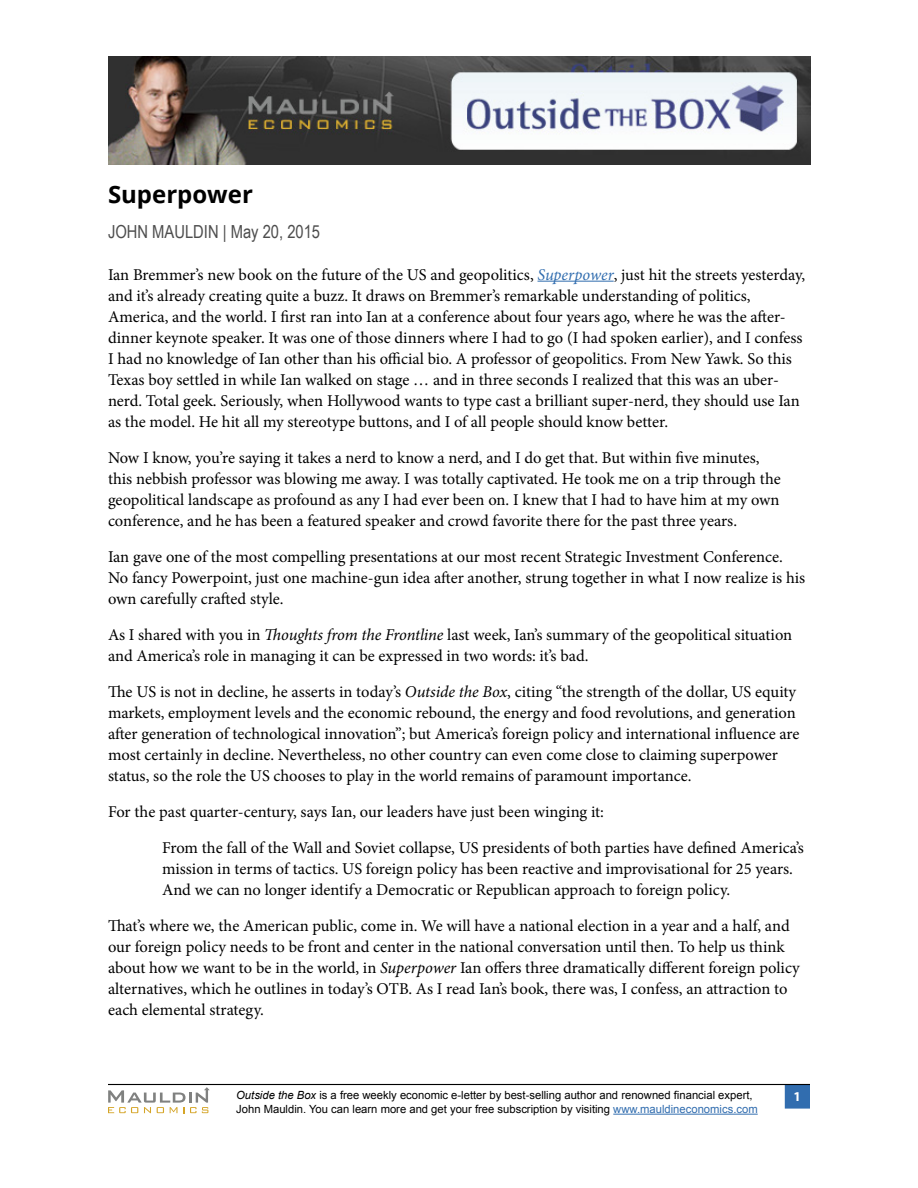
<style>
.page{position:relative;width:918px;height:1188px;background:#fff}
.page>*{position:absolute;margin:0;border:0;box-sizing:border-box;transform-origin:0 0}
.FirstHeading{font:700 24px "Open Sans";color:#000}
.Date-Issue{font:18px "Arial Narrow";color:#4d4d4d}
.Body-Text{font:16.5px/21px "Minion Pro";letter-spacing:-.005em;color:#000}
.Body-Text-Indent{font:16.5px/21px "Minion Pro";color:#000}
.Pagination{font:700 13.5px "Myriad Pro";color:#fff}
.t1{font:11.25px/13.5px "Arial";color:#000}
.s1{font-style:italic;color:#316daf}
.s2{font-style:italic}
.s3{color:#316daf}
</style>
<div class="page">
<hr style="left:613px;top:1114px;width:145px;height:1px;background:#316daf">
<div style="left:785px;top:1085px;width:25px;height:24px;background:#316daf"></div>
<hr style="left:108px;top:1084px;width:702px;height:1px;background:#000">
<svg style="left:108px;top:1087px;width:102px;height:26px"></svg>
<img style="left:108px;top:57px;width:702px;height:108px">
<hr style="left:538px;top:281px;width:76px;height:1px;background:#316daf">
<p class="FirstHeading" style="left:108px;top:177px;width:146px">Superpower</p>
<p class="Date-Issue" style="left:108px;top:218px;width:214px">JOHN MAULDIN | May 20, 2015</p>
<p class="Body-Text" style="left:108px;top:264px;width:699px">Ian Bremmer’s new book on the future of the US and geopolitics, <span class="s1">Superpower</span>, just hit the streets yesterday, and it’s already creating quite a buzz. It draws on Bremmer’s remarkable understanding of politics, America, and the world. I first ran into Ian at a conference about four years ago, where he was the after&shy;dinner keynote speaker. It was one of those dinners where I had to go (I had spoken earlier), and I confess I had no knowledge of Ian other than his official bio. A professor of geopolitics. From New Yawk. So this Texas boy settled in while Ian walked on stage … and in three seconds I realized that this was an uber&shy;nerd. Total geek. Seriously, when Hollywood wants to type cast a brilliant super-nerd, they should use Ian as the model. He hit all my stereotype buttons, and I of all people should know better.</p>
<p class="Body-Text" style="left:108px;top:447px;width:674px">Now I know, you’re saying it takes a nerd to know a nerd, and I do get that. But within five minutes, this nebbish professor was blowing me away. I was totally captivated. He took me on a trip through the geopolitical landscape as profound as any I had ever been on. I knew that I had to have him at my own conference, and he has been a featured speaker and crowd favorite there for the past three years.</p>
<p class="Body-Text" style="left:108px;top:546px;width:699px">Ian gave one of the most compelling presentations at our most recent Strategic Investment Conference.<br>No fancy Powerpoint, just one machine-gun idea after another, strung together in what I now realize is his own carefully crafted style.</p>
<p class="Body-Text" style="left:108px;top:624px;width:686px">As I shared with you in <span class="s2">Thoughts from the Frontline</span> last week, Ian’s summary of the geopolitical situation and America’s role in managing it can be expressed in two words: it’s bad.</p>
<p class="Body-Text" style="left:108px;top:681px;width:693px">The US is not in decline, he asserts in today’s <span class="s2">Outside the Box</span>, citing “the strength of the dollar, US equity markets, employment levels and the economic rebound, the energy and food revolutions, and generation after generation of technological innovation”; but America’s foreign policy and international influence are most certainly in decline. Nevertheless, no other country can even come close to claiming superpower status, so the role the US chooses to play in the world remains of paramount importance.</p>
<p class="Body-Text" style="left:108px;top:801px;width:498px">For the past quarter-century, says Ian, our leaders have just been winging it:</p>
<p class="Body-Text-Indent" style="left:162px;top:837px;width:644px">From the fall of the Wall and Soviet collapse, US presidents of both parties have defined America’s mission in terms of tactics. US foreign policy has been reactive and improvisational for 25 years.<br>And we can no longer identify a Democratic or Republican approach to foreign policy.</p>
<p class="Body-Text" style="left:108px;top:915px;width:693px">That’s where we, the American public, come in. We will have a national election in a year and a half, and our foreign policy needs to be front and center in the national conversation until then. To help us think about how we want to be in the world, in <span class="s2">Superpower</span> Ian offers three dramatically different foreign policy alternatives, which he outlines in today’s OTB. As I read Ian’s book, there was, I confess, an attraction to each elemental strategy.</p>
<p class="t1" style="left:236px;top:1088px;width:523px"><span class="s2">Outside the Box</span> is a free weekly economic e-letter by best-selling author and renowned financial expert,<br>John Mauldin. You can learn more and get your free subscription by visiting <span class="s3">www.mauldineconomics.com</span></p>
<p class="Pagination" style="left:794px;top:1088px;width:9px">1</p>
</div>
